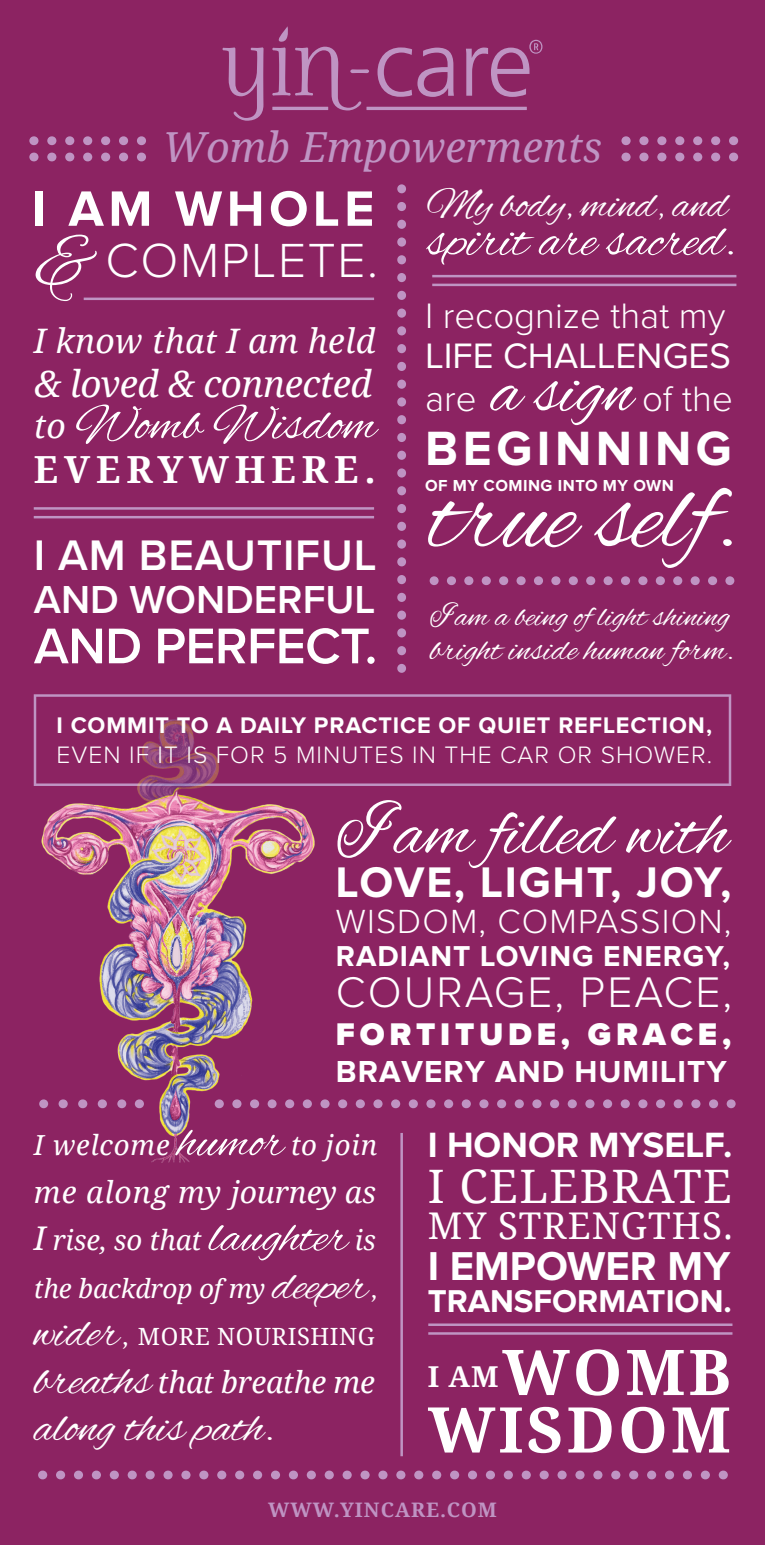
<style>
.page{position:relative;width:765px;height:1545px;background:#8c2362}
.page>*{position:absolute;margin:0;border:0;box-sizing:border-box;transform-origin:0 0}
.t1{font:107.5px "Alex Brush";color:#fff}
.t2{font:74.88px "Alex Brush";color:#fff}
.t3{font:700 63.12px/57.5px "Droid Serif";letter-spacing:.05em;color:#fff}
.t4{font:53.75px "Alex Brush";color:#fff}
.t5{font:52.75px "Alex Brush";color:#fff}
.t6{font:600 52px "Proxima Nova";letter-spacing:-.01em;color:#fff}
.t7{font:700 51.5px "Proxima Nova";letter-spacing:.09em;color:#fff}
.t8{font:700 49.88px "Proxima Nova";letter-spacing:.09em;color:#fff}
.t9{font:300 49.62px "Proxima Nova";letter-spacing:.035em;color:#fff}
.t10{font:47.62px "Alex Brush";color:#fff}
.t11{font:46.12px "Droid Serif";letter-spacing:.03em;color:#fff}
.t12{font:700 44.38px "Proxima Nova";letter-spacing:.04em;color:#fff}
.t13{font:300 44.38px "Proxima Nova";letter-spacing:.045em;color:#fff}
.t14{font:600 44.25px "Proxima Nova";letter-spacing:.02em;color:#fff}
.t15{font:43.12px "Alex Brush";color:#fff}
.t16{font:700 41.75px "Proxima Nova";color:#fff}
.t17{font:italic 41.38px "Droid Serif";color:#bf94c3}
.t18{font:600 40.5px "Proxima Nova";color:#fff}
.t19{font:700 37.38px "Droid Serif";letter-spacing:.16em;color:#fff}
.t20{font:italic 36.88px "Droid Serif";letter-spacing:-.015em;color:#fff}
.t21{font:36.88px "Droid Serif";letter-spacing:.03em;color:#fff}
.t22{font:36.62px/43.8px "Proxima Nova";color:#fff}
.t23{font:300 36.62px "Proxima Nova";color:#fff}
.t24{font:700 36.38px "Proxima Nova";color:#fff}
.t25{font:35px "Alex Brush";letter-spacing:.005em;color:#fff}
.t26{font:300 34.62px "Proxima Nova";letter-spacing:.035em;color:#fff}
.t27{font:italic 33.75px "Droid Serif";letter-spacing:.01em;color:#fff}
.t28{font:700 32.75px "Proxima Nova";color:#fff}
.t29{font:32.5px "Alex Brush";color:#fff}
.t30{font:900 32.5px "Proxima Nova";letter-spacing:.145em;color:#fff}
.t31{font:700 31.5px "Proxima Nova";letter-spacing:.03em;color:#fff}
.t32{font:italic 30.12px "Droid Serif";letter-spacing:-.005em;color:#fff}
.t33{font:700 29.88px "Proxima Nova";letter-spacing:.035em;color:#fff}
.t34{font:italic 27.62px "Droid Serif";letter-spacing:-.005em;color:#fff}
.t35{font:italic 27.62px "Droid Serif";letter-spacing:.015em;color:#fff}
.t36{font:italic 26.25px "Droid Serif";letter-spacing:-.005em;color:#fff}
.t37{font:300 24.62px "Proxima Nova";letter-spacing:.045em;color:#fff}
.t38{font:23.75px "Droid Serif";letter-spacing:.025em;color:#fff}
.t39{font:700 23.38px "Proxima Nova";letter-spacing:.035em;color:#fff}
.t40{font:700 20px "Droid Serif";letter-spacing:.05em;color:#bf94c3}
.t41{font:700 16.5px "Proxima Nova";letter-spacing:.03em;color:#fff}
.s1{font-family:"Alex Brush";font-weight:400;font-size:83.62px}
.s2{font-family:"Droid Serif";font-style:italic;font-size:33.75px}
.s3{font-weight:300}
.s4{font-family:"Alex Brush";font-size:72.38px}
.s5{font-family:"Alex Brush";font-style:normal;font-size:50.12px}
.s6{font-size:32.62px}
.s7{font-family:"Alex Brush";font-style:normal;font-size:47.5px}
.s8{font-family:"Alex Brush";font-size:47.62px}
.s9{font-family:"Alex Brush";font-style:normal;font-size:47.62px}
.s10{font-size:28.88px}
</style>
<div class="page">
<hr style="left:432px;top:275px;width:304px;height:2px;background:#bf94c3">
<hr style="left:432px;top:284px;width:304px;height:2px;background:#bf94c3">
<div style="left:430px;top:576px;width:9px;height:9px;background:#bf94c3;border-radius:4px"></div>
<svg style="left:447px;top:576px;width:270px;height:9px"></svg>
<div style="left:725px;top:576px;width:9px;height:9px;background:#bf94c3;border-radius:4px"></div>
<div style="left:397px;top:664px;width:9px;height:9px;background:#bf94c3;border-radius:4px"></div>
<svg style="left:397px;top:202px;width:9px;height:453px"></svg>
<div style="left:397px;top:184px;width:9px;height:9px;background:#bf94c3;border-radius:4px"></div>
<hr style="left:84px;top:298px;width:290px;height:2px;background:#bf94c3">
<hr style="left:34px;top:507px;width:340px;height:3px;background:#bf94c3">
<hr style="left:34px;top:516px;width:340px;height:2px;background:#bf94c3">
<svg style="left:364px;top:1099px;width:354px;height:9px"></svg>
<div style="left:727px;top:1099px;width:9px;height:9px;background:#bf94c3;border-radius:4px"></div>
<svg style="left:29px;top:136px;width:117px;height:9px"></svg>
<svg style="left:29px;top:153px;width:117px;height:8px"></svg>
<svg style="left:621px;top:136px;width:117px;height:9px"></svg>
<svg style="left:621px;top:153px;width:117px;height:8px"></svg>
<hr style="left:400px;top:1133px;width:3px;height:323px;background:#bf94c3">
<hr style="left:428px;top:1323px;width:304px;height:3px;background:#bf94c3">
<hr style="left:428px;top:1332px;width:304px;height:3px;background:#bf94c3">
<svg style="left:38px;top:1471px;width:690px;height:8px"></svg>
<svg style="left:378px;top:47px;width:76px;height:50px"></svg>
<svg style="left:223px;top:47px;width:41px;height:74px"></svg>
<svg style="left:272px;top:26px;width:97px;height:84px"></svg>
<svg style="left:466px;top:40px;width:76px;height:57px"></svg>
<hr style="left:367px;top:107px;width:160px;height:3px;background:#bf94c3">
<hr style="left:272px;top:107px;width:56px;height:3px;background:#bf94c3">
<svg style="left:364px;top:694px;width:367px;height:92px"></svg>
<img style="left:33px;top:694px;width:331px;height:469px">
<h3 class="t17" style="left:163px;top:131px;width:441px">Womb Empowerments</h3>
<h3 class="t7" style="left:32px;top:187px;width:344px">I AM WHOLE</h3>
<h3 class="t9" style="left:35px;top:239px;width:345px"><span class="s1">&amp;</span>COMPLETE.</h3>
<h3 class="t15" style="left:427px;top:184px;width:303px">My body, mind, and</h3>
<h3 class="t4" style="left:427px;top:214px;width:310px">spirit are sacred.</h3>
<h3 class="t27" style="left:34px;top:327px;width:343px">I know that I am held</h3>
<h3 class="t20" style="left:34px;top:368px;width:339px">&amp; loved &amp; connected</h3>
<h3 class="t5" style="left:34px;top:399px;width:344px"><span class="s2">to</span> Womb Wisdom</h3>
<h3 class="t19" style="left:34px;top:448px;width:343px">EVERYWHERE.</h3>
<h3 class="t14" style="left:34px;top:536px;width:344px">I AM BEAUTIFUL</h3>
<h3 class="t18" style="left:34px;top:583px;width:343px">AND WONDERFUL</h3>
<h3 class="t6" style="left:34px;top:624px;width:345px">AND PERFECT.</h3>
<h3 class="t23" style="left:425px;top:300px;width:302px">I recognize that my</h3>
<h3 class="t22" style="left:425px;top:334px;width:309px">LIFE CHALLENGES <span class="s3">are</span> <span class="s4">a sign</span> <span class="s3">of the</span></h3>
<h3 class="t8" style="left:425px;top:428px;width:308px">BEGINNING</h3>
<p class="t41" style="left:425px;top:479px;width:250px">OF MY COMING INTO MY OWN</p>
<h1 class="t1" style="left:429px;top:465px;width:311px">true self.</h1>
<h3 class="t29" style="left:430px;top:601px;width:302px">I am a being of light shining</h3>
<h3 class="t25" style="left:430px;top:633px;width:306px">bright inside human form.</h3>
<p class="t39" style="left:57px;top:715px;width:657px">I COMMIT TO A DAILY PRACTICE OF QUIET REFLECTION,</p>
<p class="t37" style="left:57px;top:744px;width:657px">EVEN IF IT IS FOR 5 MINUTES IN THE CAR OR SHOWER.</p>
<h2 class="t2" style="left:336px;top:797px;width:394px">I am filled with</h2>
<h3 class="t12" style="left:336px;top:864px;width:397px">LOVE, LIGHT, JOY,</h3>
<h3 class="t26" style="left:336px;top:907px;width:397px">WISDOM, COMPASSION,</h3>
<p class="t33" style="left:336px;top:944px;width:396px">RADIANT LOVING ENERGY,</p>
<h3 class="t13" style="left:336px;top:973px;width:398px">COURAGE, PEACE,</h3>
<h3 class="t30" style="left:336px;top:1021px;width:397px">FORTITUDE, GRACE,</h3>
<h3 class="t31" style="left:336px;top:1058px;width:392px">BRAVERY AND HUMILITY</h3>
<p class="t35" style="left:34px;top:1134px;width:345px">I welcome <span class="s5">humor</span> to join</p>
<p class="t32" style="left:34px;top:1179px;width:344px">me along my journey as</p>
<p class="t34" style="left:34px;top:1229px;width:344px"><span class="s6">I</span> rise, so that <span class="s5">laughter</span> is</p>
<p class="t36" style="left:34px;top:1277px;width:345px">the backdrop of my <span class="s7">deeper,</span></p>
<p class="t38" style="left:34px;top:1323px;width:342px"><span class="s8">wider,</span> MORE NOURISHING</p>
<p class="t32" style="left:34px;top:1369px;width:343px"><span class="s9">breaths</span> that breathe me</p>
<h3 class="t10" style="left:34px;top:1404px;width:242px">along this path.</h3>
<h3 class="t24" style="left:428px;top:1129px;width:306px">I HONOR MYSELF.</h3>
<h3 class="t11" style="left:428px;top:1160px;width:306px">I CELEBRATE</h3>
<h3 class="t21" style="left:428px;top:1205px;width:307px">MY STRENGTHS.</h3>
<h3 class="t16" style="left:428px;top:1249px;width:304px">I EMPOWER MY</h3>
<h3 class="t28" style="left:428px;top:1287px;width:306px">TRANSFORMATION.</h3>
<h3 class="t3" style="left:428px;top:1345px;width:305px"><span class="s10">I AM</span>WOMB<br>WISDOM</h3>
<p class="t40" style="left:268px;top:1498px;width:230px">WWW.YINCARE.COM</p>
</div>
